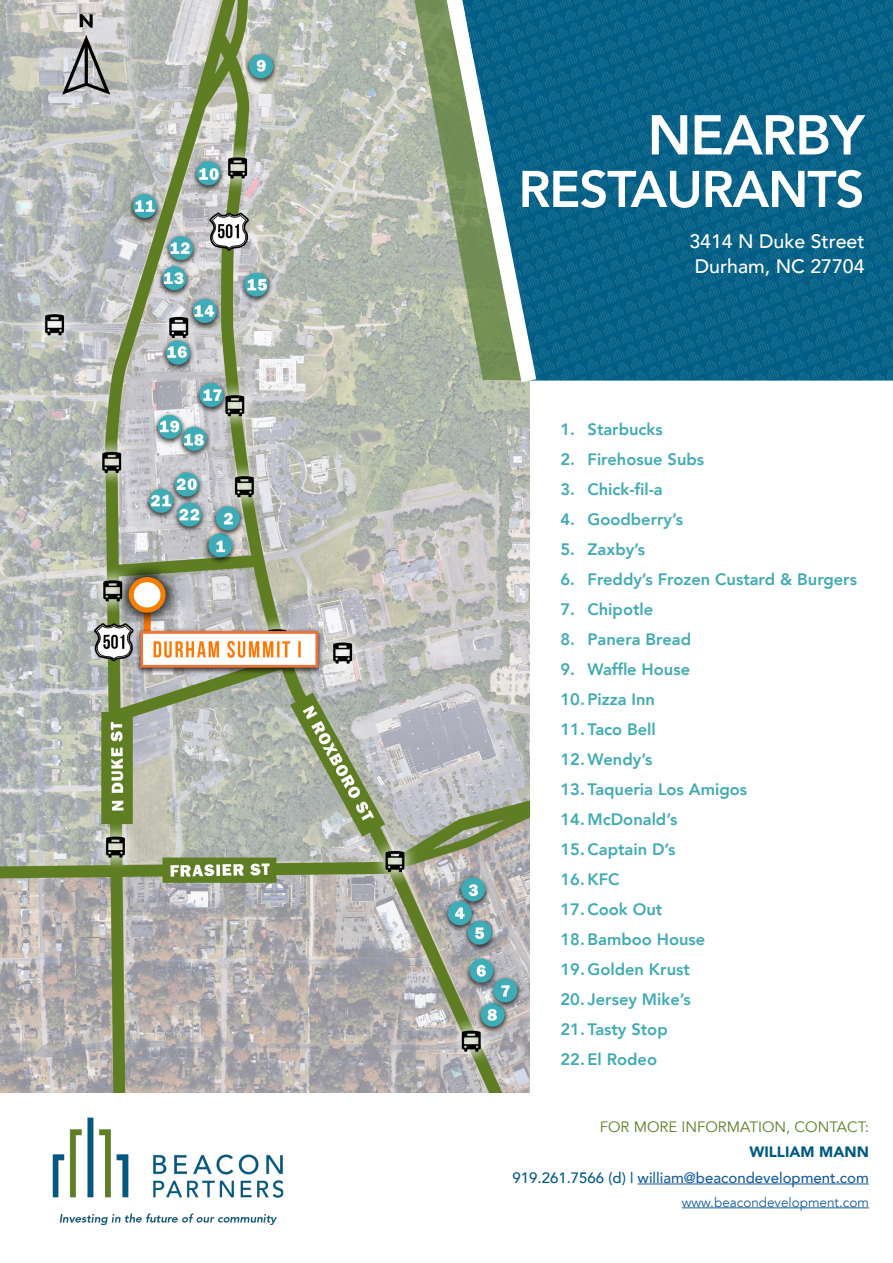
<style>
.page{position:relative;width:893px;height:1263px;background:#fff}
.page>*{position:absolute;margin:0;border:0;box-sizing:border-box;transform-origin:0 0}
._37_black_35_right{font:800 55.5px "Avenir";letter-spacing:-.025em;color:#fff}
._37_black_35_right-2{font:800 51px "Avenir";letter-spacing:-.025em;color:#fff}
.t1{font:500 19.5px "Avenir";color:#fff}
.t2{font:800 16.5px "Avenir";color:#41abb4}
.t3{font:500 15px "Avenir";color:#175d9e}
.t4{font:15px "Avenir";color:#5e7e23}
.t5{font:900 15px "Avenir";color:#005982}
.t6{font:13.5px "Avenir";color:#175d9e}
.s1{color:#005982}
</style>
<div class="page">
<img style="left:0;top:0;width:529px;height:1092px">
<img style="left:546px;top:0;width:347px;height:381px">
<img style="left:52px;top:1117px;width:232px;height:107px">
<svg style="left:401px;top:0;width:26px;height:380px;background:#b3baac"></svg>
<svg style="left:427px;top:0;width:119px;height:398px;background:#6b9692"></svg>
<hr style="left:638px;top:1183px;width:231px;height:1px;background:#175d9e">
<hr style="left:682px;top:1207px;width:187px;height:1px;background:#175d9e">
<p class="_37_black_35_right" style="left:647px;top:92px;width:219px">NEARBY</p>
<p class="_37_black_35_right-2" style="left:518px;top:150px;width:348px">RESTAURANTS</p>
<p class="t1" style="left:689px;top:224px;width:177px">3414 N Duke Street</p>
<p class="t1" style="left:695px;top:250px;width:171px">Durham, NC 27704</p>
<p class="t2" style="left:560px;top:417px;width:104px">1. Starbucks</p>
<p class="t2" style="left:560px;top:447px;width:145px">2. Firehosue Subs</p>
<p class="t2" style="left:560px;top:477px;width:104px">3. Chick-fil-a</p>
<p class="t2" style="left:560px;top:507px;width:124px">4. Goodberry’s</p>
<p class="t2" style="left:560px;top:537px;width:86px">5. Zaxby’s</p>
<p class="t2" style="left:560px;top:567px;width:298px">6. Freddy’s Frozen Custard &amp; Burgers</p>
<p class="t2" style="left:560px;top:597px;width:94px">7. Chipotle</p>
<p class="t2" style="left:560px;top:627px;width:132px">8. Panera Bread</p>
<p class="t2" style="left:560px;top:657px;width:131px">9. Waffle House</p>
<p class="t2" style="left:560px;top:687px;width:96px">10. Pizza Inn</p>
<p class="t2" style="left:560px;top:717px;width:97px">11. Taco Bell</p>
<p class="t2" style="left:560px;top:747px;width:93px">12. Wendy’s</p>
<p class="t2" style="left:560px;top:777px;width:188px">13. Taqueria Los Amigos</p>
<p class="t2" style="left:560px;top:807px;width:118px">14. McDonald’s</p>
<p class="t2" style="left:560px;top:837px;width:116px">15. Captain D’s</p>
<p class="t2" style="left:560px;top:867px;width:61px">16. KFC</p>
<p class="t2" style="left:560px;top:897px;width:103px">17. Cook Out</p>
<p class="t2" style="left:560px;top:927px;width:146px">18. Bamboo House</p>
<p class="t2" style="left:560px;top:957px;width:131px">19. Golden Krust</p>
<p class="t2" style="left:560px;top:987px;width:132px">20. Jersey Mike’s</p>
<p class="t2" style="left:560px;top:1017px;width:109px">21. Tasty Stop</p>
<p class="t2" style="left:560px;top:1047px;width:98px">22. El Rodeo</p>
<p class="t4" style="left:600px;top:1118px;width:271px">FOR MORE INFORMATION, CONTACT:</p>
<p class="t5" style="left:749px;top:1139px;width:121px">WILLIAM MANN</p>
<p class="t3" style="left:512px;top:1165px;width:358px"><span class="s1">919.261.7566 (d) |</span> william@beacondevelopment.com</p>
<p class="t6" style="left:682px;top:1194px;width:189px">www.beacondevelopment.com</p>
</div>
